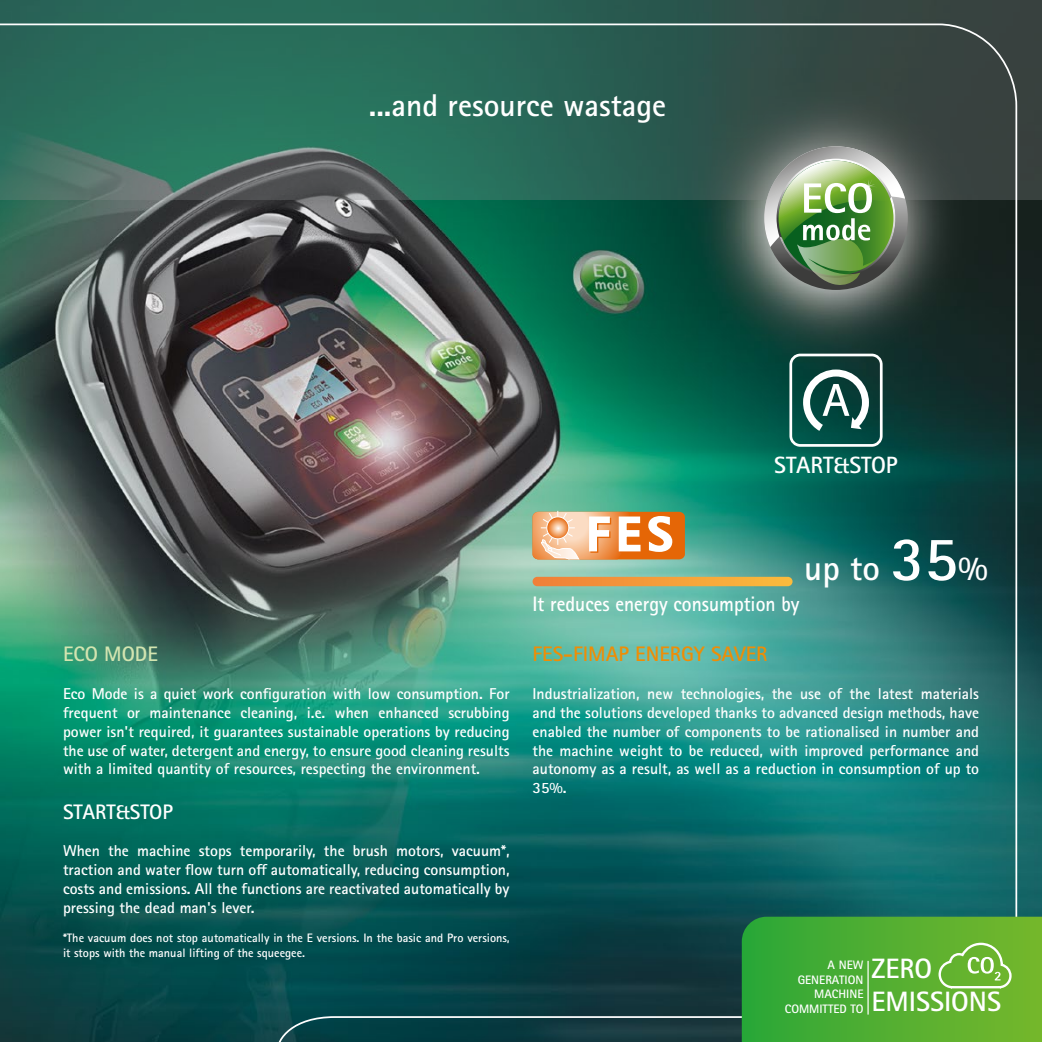
<style>
.page{position:relative;width:1042px;height:1042px;background:#fff}
.page>*{position:absolute;margin:0;border:0;box-sizing:border-box;transform-origin:0 0}
.t1{font:700 35px "Rotis Sans Serif Pro";color:#fff}
.t2{font:700 31.5px "Rotis Sans Serif Pro";color:#fff}
.t3{font:700 28px/33.6px "Rotis Sans Serif Pro";color:#fff}
.t4{font:700 23.62px "Rotis Sans Serif Pro";color:#fff}
.t5{font:700 21px "Rotis Sans Serif Pro";color:#fff;scale:.93 1}
.t6{font:700 21px "Rotis Sans Serif Pro";color:#ef8d05}
.t7{font:700 21px "Rotis Sans Serif Pro";color:#fff}
.t8{font:700 21px "Rotis Sans Serif Pro";color:#d3e4b0}
.t9{font:700 15.75px/18.9px "Rotis Sans Serif Pro";color:#fff;text-align:justify}
.t10{font:700 12.25px/14.9px "Rotis Sans Serif Pro";color:#fff}
.s1{font-size:63px}
</style>
<div class="page">
<img style="left:0;top:0;width:1042px;height:1042px">
<svg style="left:764px;top:146px;width:141px;height:139px;background:#819d74"></svg>
<svg style="left:742px;top:916px;width:300px;height:126px;background:#54af35"></svg>
<hr style="left:867px;top:961px;width:1px;height:53px;background:#fff">
<h2 class="t2" style="left:369px;top:86px;width:299px">...and resource wastage</h2>
<h3 class="t4" style="left:774px;top:450px;width:125px">START&amp;STOP</h3>
<h1 class="t1" style="left:804px;top:546px;width:185px">up to <span class="s1">35</span>%</h1>
<h3 class="t8" style="left:63px;top:640px;width:96px">ECO MODE</h3>
<p class="t9" style="left:63px;top:684px;width:448px">Eco Mode is a quiet work configuration with low consumption. For frequent or maintenance cleaning, i.e. when enhanced scrubbing power isn't required, it guarantees sustainable operations by reducing the use of water, detergent and energy, to ensure good cleaning results with a limited quantity of resources, respecting the environment.</p>
<h3 class="t7" style="left:63px;top:798px;width:112px">START&amp;STOP</h3>
<p class="t9" style="left:63px;top:841px;width:448px">When the machine stops temporarily, the brush motors, vacuum*, traction and water flow turn off automatically, reducing consumption, costs and emissions. All the functions are reactivated automatically by pressing the dead man's lever.</p>
<p class="t10" style="left:63px;top:931px;width:448px">*The vacuum does not stop automatically in the E versions. In the basic and Pro versions, it stops with the manual lifting of the squeegee.</p>
<h3 class="t5" style="left:532px;top:591px;width:288px">It reduces energy consumption by</h3>
<h3 class="t6" style="left:532px;top:640px;width:236px">FES-FIMAP ENERGY SAVER</h3>
<p class="t9" style="left:532px;top:684px;width:448px">Industrialization, new technologies, the use of the latest materials and the solutions developed thanks to advanced design methods, have enabled the number of components to be rationalised in number and the machine weight to be reduced, with improved performance and autonomy as a result, as well as a reduction in consumption of up to 35%.</p>
<p class="t10" style="left:785px;top:957px;width:80px;text-align:right">A NEW<br>GENERATION<br>MACHINE<br>COMMITTED TO</p>
<h3 class="t3" style="left:871px;top:951px;width:131px">ZERO<br>EMISSIONS</h3>
</div>
